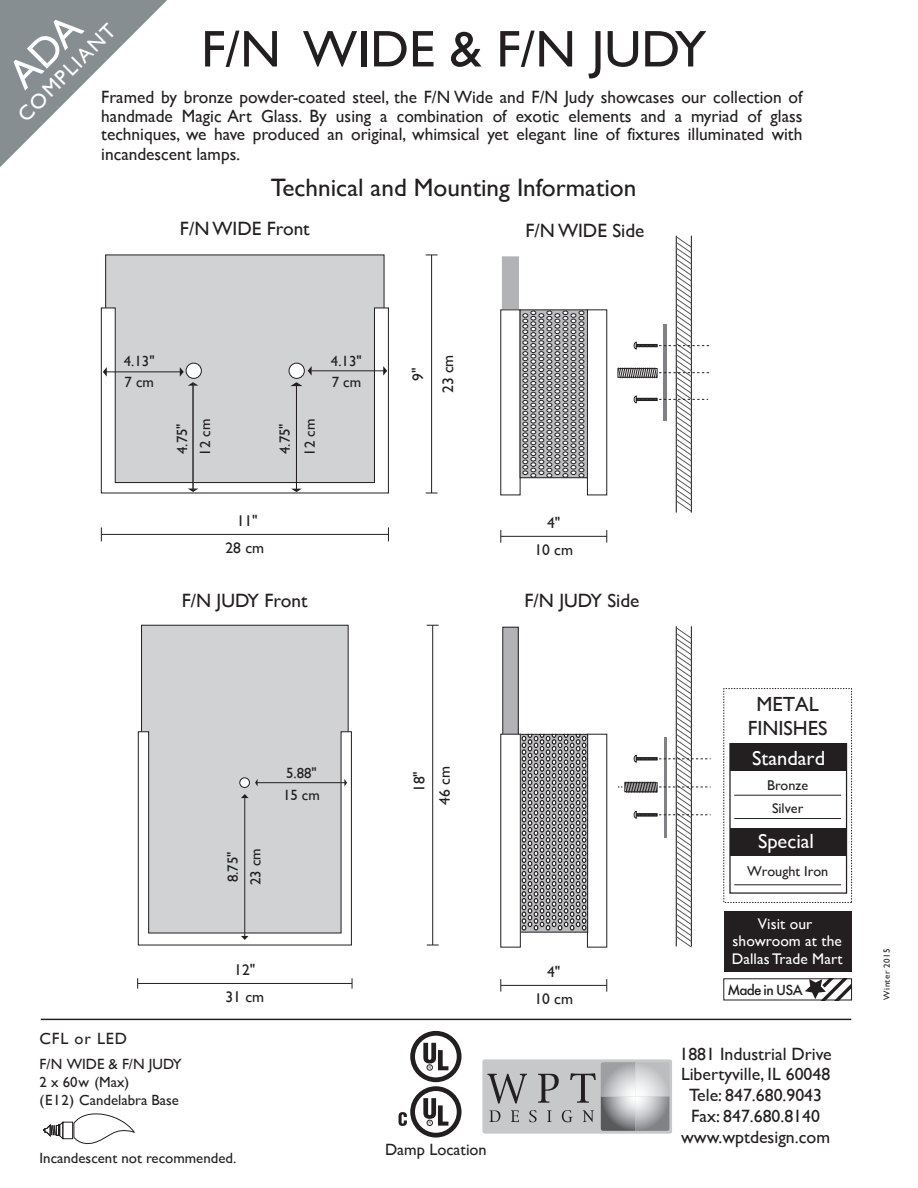
<style>
.page{position:relative;width:918px;height:1188px;background:#fff}
.page>*{position:absolute;margin:0;border:0;box-sizing:border-box;transform-origin:0 0}
.t1{font:51.9px "Gill Sans";color:#231f20}
.t2{font:25.2px "Gill Sans";color:#231f20}
.t3{font:20.7px "Gill Sans";color:#fff}
.t4{font:20.55px "Gill Sans";color:#fff}
.t5{font:20.55px/24.6px "Gill Sans";color:#231f20;text-align:center}
.t6{font:19.35px "Gill Sans";color:#231f20}
.t7{font:17.85px/20.7px "Gill Sans";color:#231f20;text-align:justify}
.t8{font:16.35px "Gill Sans";color:#231f20}
.t9{font:15.6px/27.2px "Gill Sans";color:#231f20;text-align:center}
.t10{font:15.45px/17.4px "Gill Sans";letter-spacing:.005em;color:#fff;text-align:center}
.t11{font:14.85px/18px "Gill Sans";color:#231f20}
.t12{font:14.25px/23.7px "Gill Sans";color:#231f20;text-align:center}
.t13{font:500 13.5px "Futura";letter-spacing:-.05em;color:#231f20}
.t14{font:8.85px "Gill Sans";letter-spacing:.05em;color:#231f20}
</style>
<div class="page">
<div style="left:63px;top:1122px;width:10px;height:17px;border:1px solid #231f20"></div>
<svg style="left:43px;top:1122px;width:20px;height:17px"></svg>
<svg style="left:73px;top:1113px;width:62px;height:32px"></svg>
<div style="left:106px;top:255px;width:278px;height:228px;background:#d1d2d4"></div>
<svg style="left:101px;top:307px;width:288px;height:187px"></svg>
<hr style="left:691px;top:236px;width:1px;height:277px;background:#231f20">
<hr style="left:676px;top:236px;width:1px;height:277px;background:#231f20">
<hr style="left:691px;top:626px;width:1px;height:320px;background:#231f20">
<hr style="left:676px;top:626px;width:1px;height:320px;background:#231f20">
<hr style="left:431px;top:255px;width:1px;height:238px;background:#231f20">
<svg style="left:426px;top:255px;width:12px;height:1px"></svg>
<svg style="left:426px;top:493px;width:12px;height:1px"></svg>
<div style="left:289px;top:363px;width:15px;height:15px;background:#fff;border-radius:50%"></div>
<div style="left:289px;top:363px;width:16px;height:16px;border:1px solid #231f20;border-radius:50%"></div>
<svg style="left:186px;top:363px;width:15px;height:15px"></svg>
<div style="left:186px;top:363px;width:16px;height:16px;border:1px solid #231f20;border-radius:50%"></div>
<hr style="left:311px;top:370px;width:75px;height:1px;background:#231f20">
<svg style="left:308px;top:366px;width:4px;height:10px"></svg>
<svg style="left:383px;top:366px;width:4px;height:10px"></svg>
<hr style="left:106px;top:371px;width:75px;height:1px;background:#231f20">
<svg style="left:103px;top:367px;width:4px;height:10px"></svg>
<svg style="left:188px;top:489px;width:10px;height:3px"></svg>
<svg style="left:180px;top:367px;width:18px;height:19px"></svg>
<hr style="left:101px;top:534px;width:287px;height:1px;background:#231f20">
<svg style="left:101px;top:527px;width:1px;height:14px"></svg>
<svg style="left:388px;top:527px;width:1px;height:14px"></svg>
<hr style="left:193px;top:383px;width:1px;height:106px;background:#231f20">
<svg style="left:291px;top:489px;width:11px;height:3px"></svg>
<svg style="left:290px;top:382px;width:13px;height:4px"></svg>
<hr style="left:296px;top:383px;width:1px;height:106px;background:#231f20">
<hr style="left:501px;top:536px;width:106px;height:1px;background:#231f20">
<svg style="left:606px;top:530px;width:1px;height:13px"></svg>
<svg style="left:500px;top:530px;width:1px;height:13px"></svg>
<hr style="left:501px;top:985px;width:106px;height:1px;background:#231f20">
<svg style="left:606px;top:979px;width:1px;height:13px"></svg>
<svg style="left:500px;top:979px;width:1px;height:13px"></svg>
<div style="left:502px;top:257px;width:17px;height:75px;background:#b2b3b7"></div>
<div style="left:587px;top:309px;width:20px;height:186px;border:1px solid #231f20"></div>
<div style="left:501px;top:310px;width:19px;height:185px;background:#fff"></div>
<svg style="left:522px;top:311px;width:64px;height:165px"></svg>
<div style="left:520px;top:309px;width:68px;height:169px;border:1px solid #231f20"></div>
<svg style="left:523px;top:311px;width:61px;height:166px;background:#969597"></svg>
<svg style="left:618px;top:236px;width:92px;height:276px"></svg>
<svg style="left:618px;top:627px;width:93px;height:321px"></svg>
<div style="left:503px;top:627px;width:15px;height:163px;background:#b2b3b7"></div>
<svg style="left:521px;top:734px;width:67px;height:198px;background:#8b8a8c"></svg>
<div style="left:501px;top:734px;width:19px;height:213px;background:#fff"></div>
<div style="left:500px;top:734px;width:21px;height:214px;border:1px solid #231f20"></div>
<hr style="left:432px;top:625px;width:1px;height:320px;background:#231f20">
<svg style="left:427px;top:625px;width:12px;height:1px"></svg>
<svg style="left:427px;top:945px;width:12px;height:1px"></svg>
<hr style="left:138px;top:983px;width:214px;height:1px;background:#231f20">
<div style="left:142px;top:625px;width:206px;height:315px;background:#d1d2d4"></div>
<svg style="left:138px;top:731px;width:214px;height:215px"></svg>
<div style="left:240px;top:778px;width:9px;height:9px;background:#fff;border-radius:50%"></div>
<div style="left:239px;top:778px;width:11px;height:10px;border:1px solid #231f20;border-radius:50%"></div>
<hr style="left:257px;top:782px;width:89px;height:1px;background:#231f20">
<svg style="left:255px;top:779px;width:3px;height:8px"></svg>
<svg style="left:344px;top:779px;width:3px;height:8px"></svg>
<hr style="left:244px;top:795px;width:1px;height:142px;background:#231f20">
<svg style="left:241px;top:936px;width:8px;height:4px"></svg>
<svg style="left:241px;top:794px;width:8px;height:4px"></svg>
<svg style="left:410px;top:1086px;width:52px;height:52px"></svg>
<div style="left:415px;top:1091px;width:42px;height:42px;background:#fff;border-radius:50%"></div>
<svg style="left:399px;top:1112px;width:8px;height:14px"></svg>
<svg style="left:410px;top:1031px;width:52px;height:51px"></svg>
<div style="left:415px;top:1036px;width:42px;height:41px;background:#fff;border-radius:50%"></div>
<svg style="left:423px;top:1098px;width:25px;height:28px"></svg>
<svg style="left:423px;top:1043px;width:25px;height:27px"></svg>
<hr style="left:41px;top:1019px;width:810px;height:1px;background:#231f20">
<svg style="left:482px;top:1059px;width:190px;height:75px;background:#b7b7b9"></svg>
<div style="left:730px;top:743px;width:117px;height:28px;background:#231f20"></div>
<div style="left:730px;top:828px;width:117px;height:27px;background:#231f20"></div>
<hr style="left:734px;top:795px;width:107px;height:1px;background:#231f20">
<hr style="left:734px;top:818px;width:107px;height:1px;background:#231f20">
<hr style="left:734px;top:884px;width:107px;height:1px;background:#231f20">
<div style="left:724px;top:911px;width:128px;height:61px;background:#231f20"></div>
<svg style="left:805px;top:981px;width:45px;height:17px"></svg>
<svg style="left:0;top:0;width:167px;height:167px"></svg>
<p class="t3" style="left:12px;top:110px;width:131px;rotate:-45deg">COMPLIANT</p>
<p class="t1" style="left:201px;top:18px;width:507px">F/N WIDE &amp; F/N JUDY</p>
<p class="t7" style="left:101px;top:87px;width:703px;line-height:19px">Framed by bronze powder-coated steel, the F/N Wide and F/N Judy showcases our collection of handmade Magic Art Glass. By using a combination of exotic elements and a myriad of glass techniques, we have produced an original, whimsical yet elegant line of fixtures illuminated with incandescent lamps.</p>
<p class="t2" style="left:271px;top:172px;width:367px">Technical and Mounting Information</p>
<p class="t6" style="left:180px;top:217px;width:131px">F/N WIDE Front</p>
<p class="t6" style="left:526px;top:219px;width:120px">F/N WIDE Side</p>
<p class="t11" style="left:124px;top:350px;width:32px;line-height:21.1px">4.13"<br>7 cm</p>
<p class="t11" style="left:170px;top:456px;width:38px;line-height:23.1px;rotate:-90deg">4.75"<br>12 cm</p>
<p class="t11" style="left:272px;top:456px;width:38px;line-height:24.9px;rotate:-90deg">4.75"<br>12 cm</p>
<p class="t11" style="left:331px;top:350px;width:32px;line-height:21.1px">4.13"<br>7 cm</p>
<p class="t9" style="left:404px;top:381px;width:15px;rotate:-90deg">9"</p>
<p class="t9" style="left:434px;top:393px;width:40px;rotate:-90deg">23 cm</p>
<p class="t9" style="left:226px;top:507px;width:40px">11"<br>28 cm</p>
<p class="t9" style="left:534px;top:509px;width:40px">4"<br>10 cm</p>
<p class="t6" style="left:182px;top:589px;width:127px">F/N JUDY Front</p>
<p class="t6" style="left:525px;top:589px;width:117px">F/N JUDY Side</p>
<p class="t11" style="left:222px;top:885px;width:38px;line-height:22.5px;rotate:-90deg">8.75"<br>23 cm</p>
<p class="t11" style="left:283px;top:762px;width:38px;line-height:21.5px">5.88"<br>15 cm</p>
<p class="t9" style="left:234px;top:956px;width:23px">12"</p>
<p class="t9" style="left:225px;top:983px;width:40px">31 cm</p>
<p class="t9" style="left:406px;top:792px;width:23px;rotate:-90deg">18"</p>
<p class="t9" style="left:431px;top:805px;width:40px;rotate:-90deg">46 cm</p>
<p class="t9" style="left:534px;top:958px;width:40px">4"<br>10 cm</p>
<p class="t8" style="left:40px;top:1028px;width:89px">CFL or LED</p>
<p class="t11" style="left:40px;top:1055px;width:144px">F/N WIDE &amp; F/N JUDY<br>2 x 60w (Max)<br>(E12) Candelabra Base</p>
<p class="t11" style="left:40px;top:1149px;width:198px">Incandescent not recommended.</p>
<p class="t8" style="left:385px;top:1140px;width:103px">Damp Location</p>
<p class="t5" style="left:748px;top:691px;width:81px">METAL<br>FINISHES</p>
<p class="t4" style="left:752px;top:746px;width:74px">Standard</p>
<p class="t12" style="left:767px;top:773px;width:43px">Bronze<br>Silver</p>
<p class="t4" style="left:758px;top:829px;width:58px">Special</p>
<p class="t12" style="left:747px;top:860px;width:83px">Wrought Iron</p>
<p class="t10" style="left:732px;top:915px;width:112px">Visit our showroom at the<br>Dallas Trade Mart</p>
<p class="t13" style="left:728px;top:981px;width:77px">Made in USA</p>
<p class="t7" style="left:679px;top:1043px;width:154px;text-align:center">1881 Industrial Drive<br>Libertyville, IL 60048<br>Tele: 847.680.9043<br>Fax: 847.680.8140 www.wptdesign.com</p>
<p class="t14" style="left:882px;top:1000px;width:53px;rotate:-90deg">Winter 2015</p>
</div>
